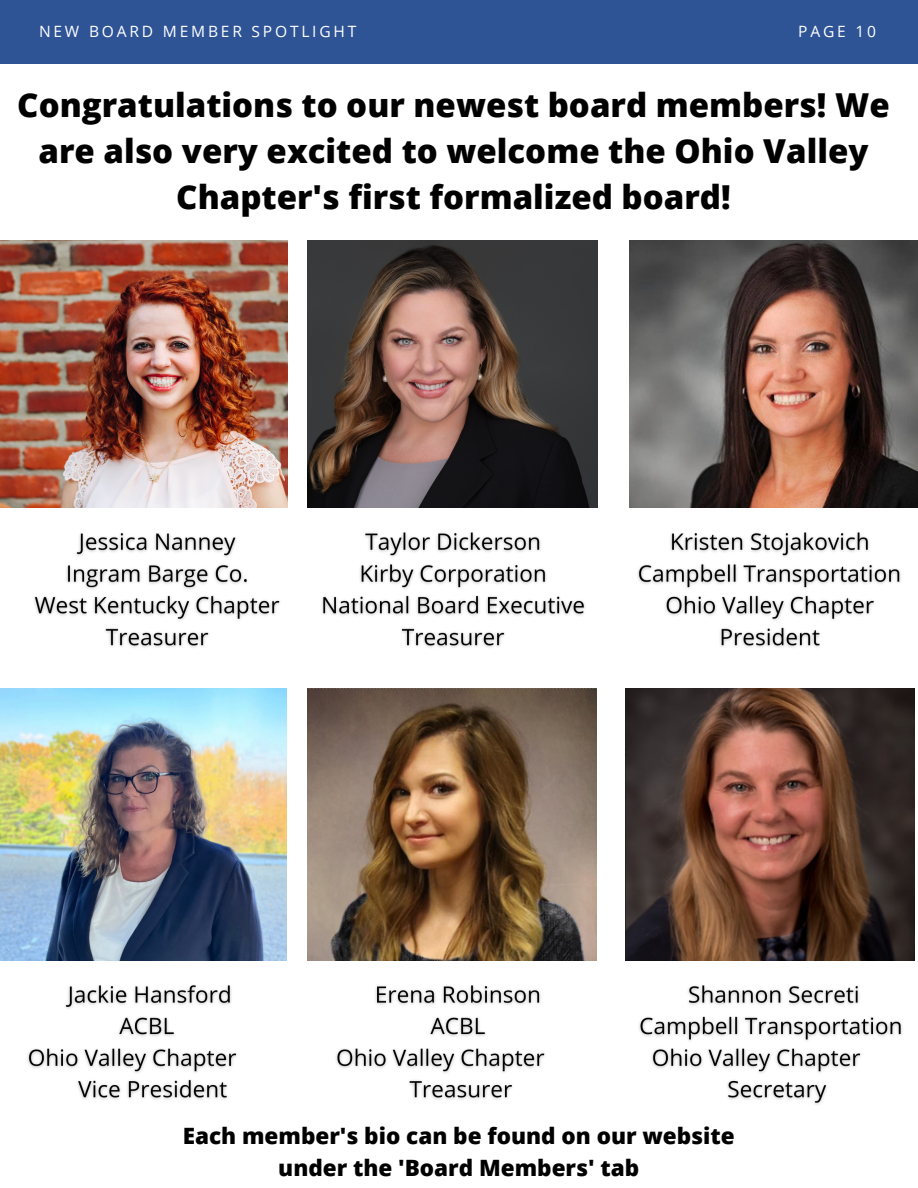
<style>
.page{position:relative;width:918px;height:1188px;background:#fff}
.page>*{position:absolute;margin:0;border:0;box-sizing:border-box;transform-origin:0 0}
.t1{font:800 33px/46.2px "Open Sans";color:#000;text-align:center}
.t2{font:800 22.5px/31.5px "Open Sans";color:#000;text-align:center}
.t3{font:15.6px "Open Sans";letter-spacing:.18em;color:#fff}
</style>
<div class="page">
<div style="left:0;top:0;width:918px;height:63px;background:#2f5496"></div>
<img style="left:0;top:240px;width:288px;height:268px">
<img style="left:308px;top:240px;width:290px;height:268px">
<img style="left:629px;top:240px;width:289px;height:268px">
<img style="left:0;top:688px;width:286px;height:272px">
<img style="left:308px;top:688px;width:289px;height:272px">
<img style="left:625px;top:688px;width:289px;height:272px">
<img style="left:34px;top:533px;width:246px;height:115px">
<img style="left:322px;top:532px;width:263px;height:116px">
<img style="left:637px;top:532px;width:264px;height:116px">
<img style="left:27px;top:985px;width:210px;height:115px">
<img style="left:336px;top:985px;width:209px;height:115px">
<img style="left:639px;top:985px;width:263px;height:120px">
<p class="t3" style="left:39px;top:20px;width:319px">NEW BOARD MEMBER SPOTLIGHT</p>
<p class="t3" style="left:798px;top:20px;width:79px">PAGE 10</p>
<p class="t1" style="left:17px;top:81px;width:874px">Congratulations to our newest board members! We are also very excited to welcome the Ohio Valley<br>Chapter's first formalized board!</p>
<p class="t2" style="left:183px;top:1120px;width:554px">Each member's bio can be found on our website under the 'Board Members' tab</p>
</div>
